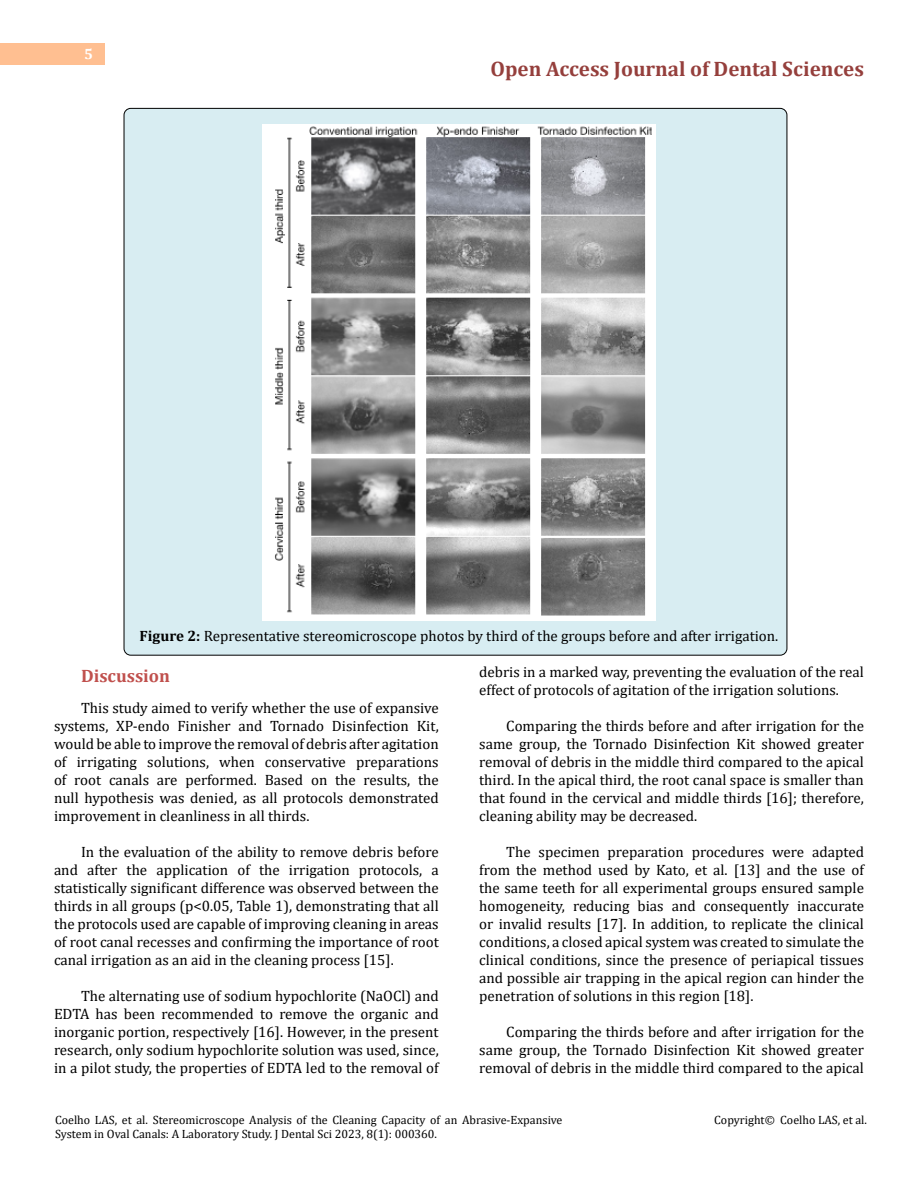
<style>
.page{position:relative;width:918px;height:1188px;background:#fff}
.page>*{position:absolute;margin:0;border:0;box-sizing:border-box;transform-origin:0 0}
.t1{font:700 21px "Cambria";color:#953f3c}
.t2{font:700 18px "Cambria";color:#c0504d}
.t3{font:15px/18px "Cambria";color:#000;text-align:justify}
.t4{font:700 15px "Cambria";color:#fff}
.t5{font:12px/14.4px "Cambria";color:#000}
.s1{font-weight:700}
</style>
<div class="page">
<div style="left:0;top:43px;width:105px;height:21px;background:#ffbf91"></div>
<div style="left:124px;top:108px;width:663px;height:547px;background:#d8edf2;border-radius:7px"></div>
<img style="left:263px;top:124px;width:392px;height:496px">
<p class="t4" style="left:84px;top:44px;width:10px">5</p>
<h1 class="t1" style="left:490px;top:54px;width:375px">Open Access Journal of Dental Sciences</h1>
<p class="t3" style="left:140px;top:627px;width:640px"><span class="s1">Figure 2:</span> Representative stereomicroscope photos by third of the groups before and after irrigation.</p>
<p class="t2" style="left:81px;top:663px;width:91px">Discussion</p>
<p class="t3" style="left:54px;top:699px;width:386px;text-indent:27px">This study aimed to verify whether the use of expansive systems, XP-endo Finisher and Tornado Disinfection Kit, would be able to improve the removal of debris after agitation of irrigating solutions, when conservative preparations of root canals are performed. Based on the results, the null hypothesis was denied, as all protocols demonstrated improvement in cleanliness in all thirds.</p>
<p class="t3" style="left:54px;top:843px;width:386px;text-indent:27px">In the evaluation of the ability to remove debris before and after the application of the irrigation protocols, a statistically significant difference was observed between the thirds in all groups (p&lt;0.05, Table 1), demonstrating that all the protocols used are capable of improving cleaning in areas of root canal recesses and confirming the importance of root canal irrigation as an aid in the cleaning process [15].</p>
<p class="t3" style="left:54px;top:987px;width:386px;text-indent:27px">The alternating use of sodium hypochlorite (NaOCl) and EDTA has been recommended to remove the organic and inorganic portion, respectively [16]. However, in the present research, only sodium hypochlorite solution was used, since, in a pilot study, the properties of EDTA led to the removal of</p>
<p class="t3" style="left:479px;top:663px;width:386px">debris in a marked way, preventing the evaluation of the real effect of protocols of agitation of the irrigation solutions.</p>
<p class="t3" style="left:479px;top:717px;width:386px;text-indent:27px">Comparing the thirds before and after irrigation for the same group, the Tornado Disinfection Kit showed greater removal of debris in the middle third compared to the apical third. In the apical third, the root canal space is smaller than that found in the cervical and middle thirds [16]; therefore, cleaning ability may be decreased.</p>
<p class="t3" style="left:479px;top:843px;width:386px;text-indent:27px">The specimen preparation procedures were adapted from the method used by Kato, et al. [13] and the use of the same teeth for all experimental groups ensured sample homogeneity, reducing bias and consequently inaccurate or invalid results [17]. In addition, to replicate the clinical conditions, a closed apical system was created to simulate the clinical conditions, since the presence of periapical tissues and possible air trapping in the apical region can hinder the penetration of solutions in this region [18].</p>
<p class="t3" style="left:479px;top:1023px;width:386px;text-indent:27px">Comparing the thirds before and after irrigation for the same group, the Tornado Disinfection Kit showed greater removal of debris in the middle third compared to the apical</p>
<p class="t5" style="left:55px;top:1112px;width:509px">Coelho LAS, et al. Stereomicroscope Analysis of the Cleaning Capacity of an Abrasive-Expansive<br>System in Oval Canals: A Laboratory Study. J Dental Sci 2023, 8(1): 000360.</p>
<p class="t5" style="left:714px;top:1112px;width:154px">Copyright© Coelho LAS, et al.</p>
</div>
